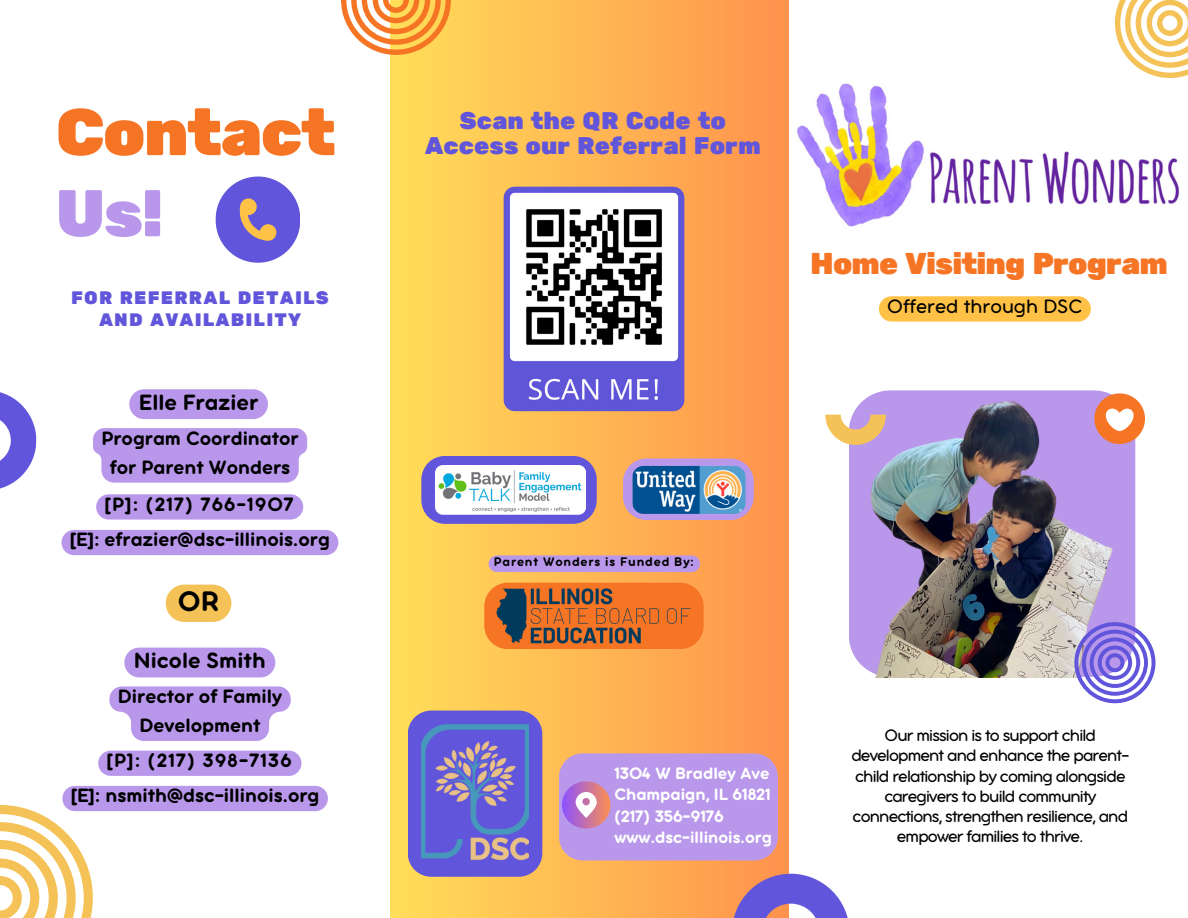
<style>
.page{position:relative;width:1188px;height:918px;background:#fff}
.page>*{position:absolute;margin:0;border:0;box-sizing:border-box;transform-origin:0 0}
.t1{font:66px "Rubik One";letter-spacing:-.03em;color:#f57525}
.t2{font:66px "Rubik One";color:#b998eb}
.t3{font:30.6px "Aristotelica Pro Tx Bld";color:#000}
.t4{font:30px "Rubik One";letter-spacing:-.03em;color:#f57525}
.t5{font:24px/24.8px "Rubik One";color:#6156db;text-align:center}
.t6{font:24px "Aristotelica Pro Tx Bld";color:#000}
.t7{font:21px/29.2px "Aristotelica Pro Tx Bld";color:#000;text-align:center}
.t8{font:21px "Aristotelica Pro Tx Bld";letter-spacing:.06em;color:#000}
.t9{font:21px "Aristotelica Pro Tx";color:#000}
.t10{font:18px/20.2px "Aristotelica Pro Tx";letter-spacing:-.045em;color:#000;text-align:center}
.t11{font:18px "Aristotelica Pro Tx Bld";color:#fff}
.t12{font:18px/22.5px "Rubik One";letter-spacing:.06em;color:#6156db;text-align:center}
.t13{font:13.5px "Aristotelica Pro Tx Bld";letter-spacing:.06em;color:#000}
</style>
<div class="page">
<div style="left:391px;top:0;width:397px;height:918px;background:linear-gradient(to right,#fede59,#ff924d)"></div>
<svg style="left:623px;top:458px;width:131px;height:62px;background:#c69acc"></svg>
<svg style="left:484px;top:583px;width:220px;height:66px;background:#f78731"></svg>
<svg style="left:421px;top:456px;width:176px;height:68px;background:#7463ca"></svg>
<div style="left:216px;top:177px;width:84px;height:86px;background:#6156db;border-radius:42px"></div>
<svg style="left:1115px;top:0;width:73px;height:78px"></svg>
<svg style="left:341px;top:0;width:110px;height:55px"></svg>
<svg style="left:825px;top:415px;width:24px;height:29px"></svg>
<svg style="left:0;top:392px;width:37px;height:97px"></svg>
<svg style="left:732px;top:874px;width:116px;height:44px"></svg>
<svg style="left:1136px;top:399px;width:9px;height:39px"></svg>
<svg style="left:240px;top:198px;width:36px;height:43px"></svg>
<svg style="left:559px;top:753px;width:219px;height:108px;background:#bc97e2"></svg>
<svg style="left:408px;top:711px;width:134px;height:166px;background:#6b5fd1"></svg>
<img style="left:421px;top:719px;width:107px;height:146px">
<img style="left:797px;top:83px;width:383px;height:144px">
<img style="left:435px;top:465px;width:151px;height:50px;border-radius:8px">
<img style="left:849px;top:390px;width:287px;height:287px">
<svg style="left:1074px;top:622px;width:81px;height:81px"></svg>
<img style="left:632px;top:466px;width:114px;height:48px;border-radius:11px">
<img style="left:492px;top:585px;width:203px;height:67px">
<img style="left:504px;top:187px;width:180px;height:224px;border-radius:11px">
<svg style="left:96px;top:494px;width:207px;height:26px;background:#bc9dec"></svg>
<div style="left:62px;top:530px;width:276px;height:25px;background:#b998eb"></div>
<svg style="left:93px;top:428px;width:214px;height:55px;background:#bd9eec"></svg>
<div style="left:129px;top:389px;width:139px;height:30px;background:#b998eb;border-radius:15px"></div>
<div style="left:879px;top:296px;width:212px;height:26px;background:#ffc146;border-radius:13px"></div>
<svg style="left:0;top:786px;width:328px;height:132px"></svg>
<div style="left:98px;top:751px;width:203px;height:25px;background:#b998eb"></div>
<svg style="left:109px;top:686px;width:182px;height:55px;background:#c3a7ee"></svg>
<div style="left:124px;top:648px;width:151px;height:29px;background:#b998eb;border-radius:15px"></div>
<div style="left:166px;top:585px;width:65px;height:37px;background:#f4c256;border-radius:19px"></div>
<div style="left:489px;top:555px;width:211px;height:17px;background:#b998eb;border-radius:8px"></div>
<p class="t1" style="left:56px;top:94px;width:282px">Contact</p>
<p class="t2" style="left:56px;top:175px;width:110px">Us!</p>
<p class="t12" style="left:71px;top:287px;width:259px">FOR REFERRAL DETAILS<br>AND AVAILABILITY</p>
<p class="t6" style="left:139px;top:394px;width:121px">Elle Frazier</p>
<h3 class="t7" style="left:101px;top:425px;width:199px">Program Coordinator</h3>
<p class="t7" style="left:110px;top:454px;width:182px">for Parent Wonders</p>
<p class="t8" style="left:105px;top:497px;width:190px">[P]: (217) 766–1907</p>
<p class="t7" style="left:70px;top:527px;width:262px">[E]: efrazier@dsc-illinois.org</p>
<p class="t3" style="left:178px;top:591px;width:43px">OR</p>
<p class="t6" style="left:134px;top:653px;width:133px">Nicole Smith</p>
<p class="t7" style="left:118px;top:683px;width:166px">Director of Family<br>Development</p>
<h4 class="t8" style="left:107px;top:754px;width:187px">[P]: (217) 398–7136</h4>
<p class="t7" style="left:71px;top:783px;width:250px">[E]: nsmith@dsc-illinois.org</p>
<p class="t5" style="left:425px;top:109px;width:338px">Scan the QR Code to<br>Access our Referral Form</p>
<p class="t4" style="left:810px;top:246px;width:359px">Home Visiting Program</p>
<p class="t9" style="left:887px;top:299px;width:197px">Offered through DSC</p>
<h6 class="t13" style="left:494px;top:557px;width:201px">Parent Wonders is Funded By:</h6>
<p class="t11" style="left:614px;top:767px;width:157px">1304 W Bradley Ave</p>
<p class="t11" style="left:614px;top:789px;width:158px">Champaign, IL 61821</p>
<h1 class="t11" style="left:614px;top:810px;width:111px">(217) 356–9176</h1>
<h1 class="t11" style="left:614px;top:831px;width:159px">www.dsc-illinois.org</h1>
<p class="t10" style="left:851px;top:727px;width:280px">Our mission is to support child development and enhance the parent&shy;child relationship by coming alongside caregivers to build community connections, strengthen resilience, and empower families to thrive.</p>
</div>
